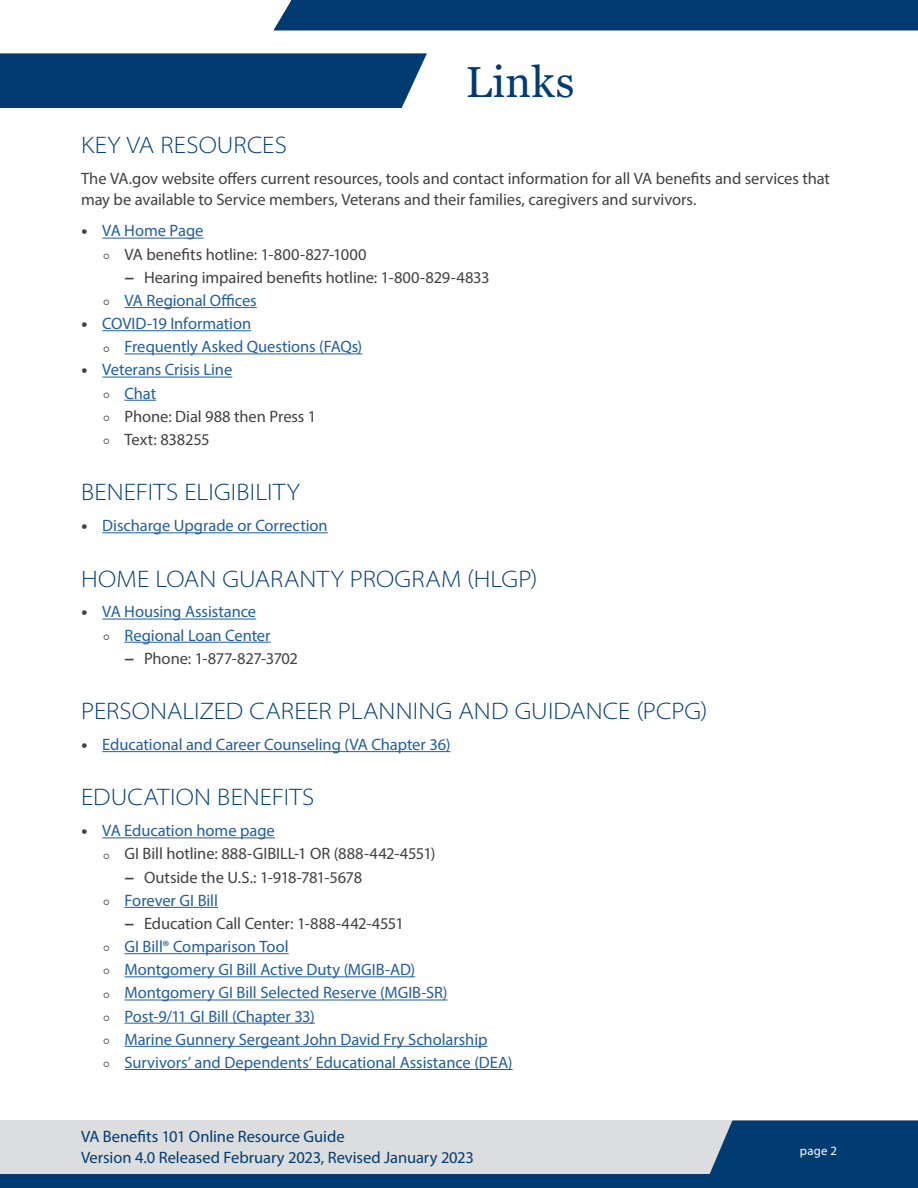
<style>
.page{position:relative;width:918px;height:1188px;background:#fff}
.page>*{position:absolute;margin:0;border:0;box-sizing:border-box;transform-origin:0 0}
.t1{font:43.5px "Georgia";letter-spacing:.01em;color:#003c72}
.t2{font:300 semi-expanded 24px "Myriad Pro";letter-spacing:.005em;color:#003c72}
.t3{font:16.5px "Myriad Pro";letter-spacing:-.005em;color:#215e9e}
.t4{font:16.5px/21px "Myriad Pro";letter-spacing:-.005em;color:#414042}
.t5{font:16.5px/21px "Myriad Pro";letter-spacing:-.005em;color:#003c72}
.t6{font:12.75px "Myriad Pro";color:#fff}
.s1{font-weight:700}
</style>
<div class="page">
<div style="left:0;top:1120px;width:918px;height:68px;background:#dcddde"></div>
<div style="left:0;top:1174px;width:918px;height:14px;background:#003c72"></div>
<div style="left:273px;top:0;width:645px;height:30px;background:#003c72"></div>
<div style="left:0;top:53px;width:427px;height:55px;background:#003c72"></div>
<svg style="left:709px;top:1120px;width:209px;height:54px;background:#0e4679"></svg>
<hr style="left:102px;top:238px;width:102px;height:1px;background:#215e9e">
<hr style="left:125px;top:307px;width:132px;height:1px;background:#215e9e">
<hr style="left:102px;top:330px;width:149px;height:1px;background:#215e9e">
<hr style="left:125px;top:354px;width:237px;height:1px;background:#215e9e">
<hr style="left:102px;top:377px;width:130px;height:1px;background:#215e9e">
<hr style="left:125px;top:400px;width:31px;height:1px;background:#215e9e">
<hr style="left:102px;top:532px;width:226px;height:1px;background:#215e9e">
<hr style="left:102px;top:619px;width:154px;height:1px;background:#215e9e">
<hr style="left:125px;top:642px;width:146px;height:1px;background:#215e9e">
<hr style="left:102px;top:751px;width:348px;height:1px;background:#215e9e">
<hr style="left:102px;top:837px;width:173px;height:1px;background:#215e9e">
<hr style="left:125px;top:907px;width:93px;height:1px;background:#215e9e">
<hr style="left:125px;top:953px;width:164px;height:1px;background:#215e9e">
<hr style="left:125px;top:976px;width:290px;height:1px;background:#215e9e">
<hr style="left:125px;top:1000px;width:323px;height:1px;background:#215e9e">
<hr style="left:125px;top:1023px;width:190px;height:1px;background:#215e9e">
<hr style="left:125px;top:1046px;width:363px;height:1px;background:#215e9e">
<hr style="left:125px;top:1069px;width:388px;height:1px;background:#215e9e">
<h1 class="t1" style="left:466px;top:56px;width:110px">Links</h1>
<h2 class="t2" style="left:81px;top:131px;width:207px">KEY VA RESOURCES</h2>
<p class="t4" style="left:81px;top:168px;width:751px">The VA.gov website offers current resources, tools and contact information for all VA benefits and services that may be available to Service members, Veterans and their families, caregivers and survivors.</p>
<p class="t3" style="left:102px;top:221px;width:103px">VA Home Page</p>
<p class="t4" style="left:125px;top:243px;width:244px">VA benefits hotline: 1-800-827-1000</p>
<p class="t4" style="left:124px;top:266px;width:367px"><span class="s1">−</span> Hearing impaired benefits hotline: 1-800-829-4833</p>
<p class="t3" style="left:125px;top:290px;width:134px">VA Regional Offices</p>
<p class="t3" style="left:102px;top:313px;width:150px">COVID-19 Information</p>
<p class="t3" style="left:125px;top:337px;width:239px">Frequently Asked Questions (FAQs)</p>
<p class="t3" style="left:102px;top:360px;width:131px">Veterans Crisis Line</p>
<p class="t3" style="left:125px;top:383px;width:33px">Chat</p>
<p class="t4" style="left:125px;top:405px;width:193px">Phone: Dial 988 then Press 1</p>
<p class="t4" style="left:125px;top:429px;width:87px">Text: 838255</p>
<h2 class="t2" style="left:81px;top:478px;width:220px">BENEFITS ELIGIBILITY</h2>
<p class="t3" style="left:102px;top:515px;width:227px">Discharge Upgrade or Correction</p>
<h2 class="t2" style="left:81px;top:564px;width:458px">HOME LOAN GUARANTY PROGRAM (HLGP)</h2>
<p class="t3" style="left:102px;top:602px;width:155px">VA Housing Assistance</p>
<p class="t3" style="left:125px;top:625px;width:148px">Regional Loan Center</p>
<p class="t4" style="left:124px;top:647px;width:175px"><span class="s1">−</span> Phone: 1-877-827-3702</p>
<h2 class="t2" style="left:81px;top:697px;width:628px">PERSONALIZED CAREER PLANNING AND GUIDANCE (PCPG)</h2>
<p class="t3" style="left:102px;top:734px;width:350px">Educational and Career Counseling (VA Chapter 36)</p>
<h2 class="t2" style="left:81px;top:783px;width:235px">EDUCATION BENEFITS</h2>
<p class="t3" style="left:102px;top:821px;width:174px">VA Education home page</p>
<p class="t4" style="left:125px;top:843px;width:312px">GI Bill hotline: 888-GIBILL-1 OR (888-442-4551)</p>
<p class="t4" style="left:124px;top:866px;width:239px"><span class="s1">−</span> Outside the U.S.: 1-918-781-5678</p>
<p class="t3" style="left:125px;top:890px;width:95px">Forever GI Bill</p>
<p class="t4" style="left:124px;top:913px;width:281px"><span class="s1">−</span> Education Call Center: 1-888-442-4551</p>
<p class="t3" style="left:125px;top:936px;width:166px">GI Bill® Comparison Tool</p>
<p class="t3" style="left:125px;top:959px;width:292px">Montgomery GI Bill Active Duty (MGIB-AD)</p>
<p class="t3" style="left:125px;top:983px;width:324px">Montgomery GI Bill Selected Reserve (MGIB-SR)</p>
<p class="t3" style="left:125px;top:1006px;width:192px">Post-9/11 GI Bill (Chapter 33)</p>
<p class="t3" style="left:125px;top:1029px;width:364px">Marine Gunnery Sergeant John David Fry Scholarship</p>
<p class="t3" style="left:125px;top:1052px;width:390px">Survivors’ and Dependents’ Educational Assistance (DEA)</p>
<p class="t5" style="left:81px;top:1125px;width:395px">VA Benefits 101 Online Resource Guide<br>Version 4.0 Released February 2023, Revised January 2023</p>
<p class="t6" style="left:800px;top:1143px;width:39px">page 2</p>
</div>
